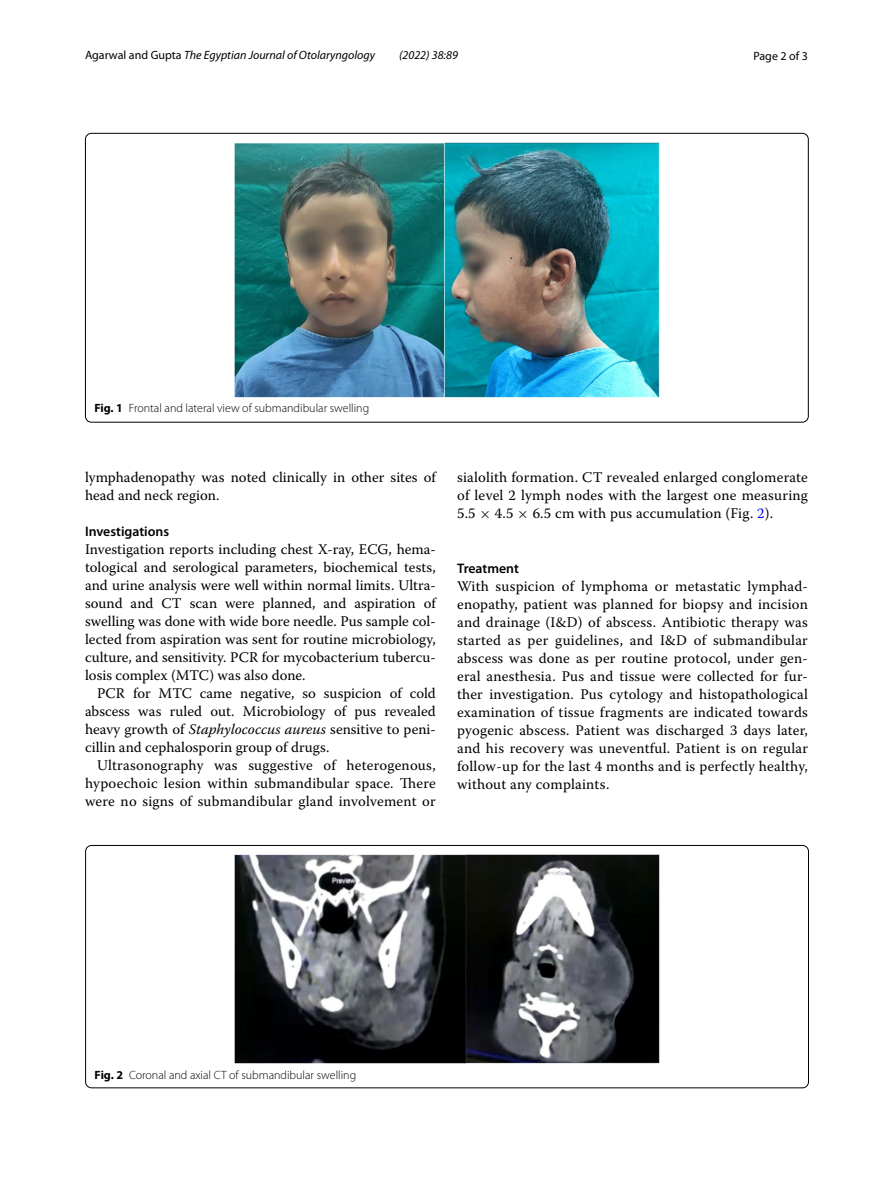
<style>
.page{position:relative;width:893px;height:1187px;background:#fff}
.page>*{position:absolute;margin:0;border:0;box-sizing:border-box;transform-origin:0 0}
.t1{font:14.7px/18px "Warnock Pro";letter-spacing:.005em;color:#000;text-align:justify}
.t2{font:600 13.8px "Myriad Pro";color:#000}
.t3{font:300 12px "Myriad Pro";color:#000}
.t4{font:italic 12px "Myriad Pro";color:#000}
.t5{font:12px "Myriad Pro";color:#000}
.s1{font-style:normal}
.s2{font-weight:700}
.s3{font-style:italic}
.s4{font-family:"MTSY"}
.s5{color:#00f}
</style>
<div class="page">
<img style="left:234px;top:142px;width:425px;height:255px">
<img style="left:234px;top:854px;width:426px;height:209px">
<div style="left:85px;top:845px;width:724px;height:242px;border:1px solid #000;border-radius:6px"></div>
<p class="t4" style="left:85px;top:48px;width:292px"><span class="s1">Agarwal and Gupta</span> The Egyptian Journal of Otolaryngology</p>
<p class="t4" style="left:399px;top:48px;width:60px">(2022) 38:89</p>
<p class="t5" style="left:753px;top:48px;width:56px">Page 2 of 3</p>
<p class="t3" style="left:94px;top:401px;width:276px"><span class="s2">Fig. 1</span> Frontal and lateral view of submandibular swelling</p>
<p class="t1" style="left:85px;top:467px;width:352px">lymphadenopathy was noted clinically in other sites of head and neck region.</p>
<p class="t2" style="left:85px;top:522px;width:86px">Investigations</p>
<p class="t1" style="left:85px;top:539px;width:352px">Investigation reports including chest X-ray, ECG, hema&shy;tological and serological parameters, biochemical tests, and urine analysis were well within normal limits. Ultra&shy;sound and CT scan were planned, and aspiration of swelling was done with wide bore needle. Pus sample col&shy;lected from aspiration was sent for routine microbiology, culture, and sensitivity. PCR for mycobacterium tubercu&shy;losis complex (MTC) was also done.</p>
<p class="t1" style="left:85px;top:683px;width:352px;text-indent:12px">PCR for MTC came negative, so suspicion of cold abscess was ruled out. Microbiology of pus revealed heavy growth of <span class="s3">Staphylococcus aureus</span> sensitive to peni&shy;cillin and cephalosporin group of drugs.</p>
<p class="t1" style="left:85px;top:755px;width:352px;text-indent:12px">Ultrasonography was suggestive of heterogenous, hypoechoic lesion within submandibular space. There were no signs of submandibular gland involvement or</p>
<p class="t1" style="left:457px;top:467px;width:352px">sialolith formation. CT revealed enlarged conglomerate of level 2 lymph nodes with the largest one measuring 5.5 <span class="s4">×</span> 4.5 <span class="s4">×</span> 6.5 cm with pus accumulation (Fig. <span class="s5">2</span>).</p>
<p class="t2" style="left:457px;top:559px;width:63px">Treatment</p>
<p class="t1" style="left:457px;top:576px;width:352px">With suspicion of lymphoma or metastatic lymphad&shy;enopathy, patient was planned for biopsy and incision and drainage (I&amp;D) of abscess. Antibiotic therapy was started as per guidelines, and I&amp;D of submandibular abscess was done as per routine protocol, under gen&shy;eral anesthesia. Pus and tissue were collected for fur&shy;ther investigation. Pus cytology and histopathological examination of tissue fragments are indicated towards pyogenic abscess. Patient was discharged 3 days later, and his recovery was uneventful. Patient is on regular follow-up for the last 4 months and is perfectly healthy, without any complaints.</p>
<p class="t3" style="left:95px;top:1067px;width:263px"><span class="s2">Fig. 2</span> Coronal and axial CT of submandibular swelling</p>
</div>
